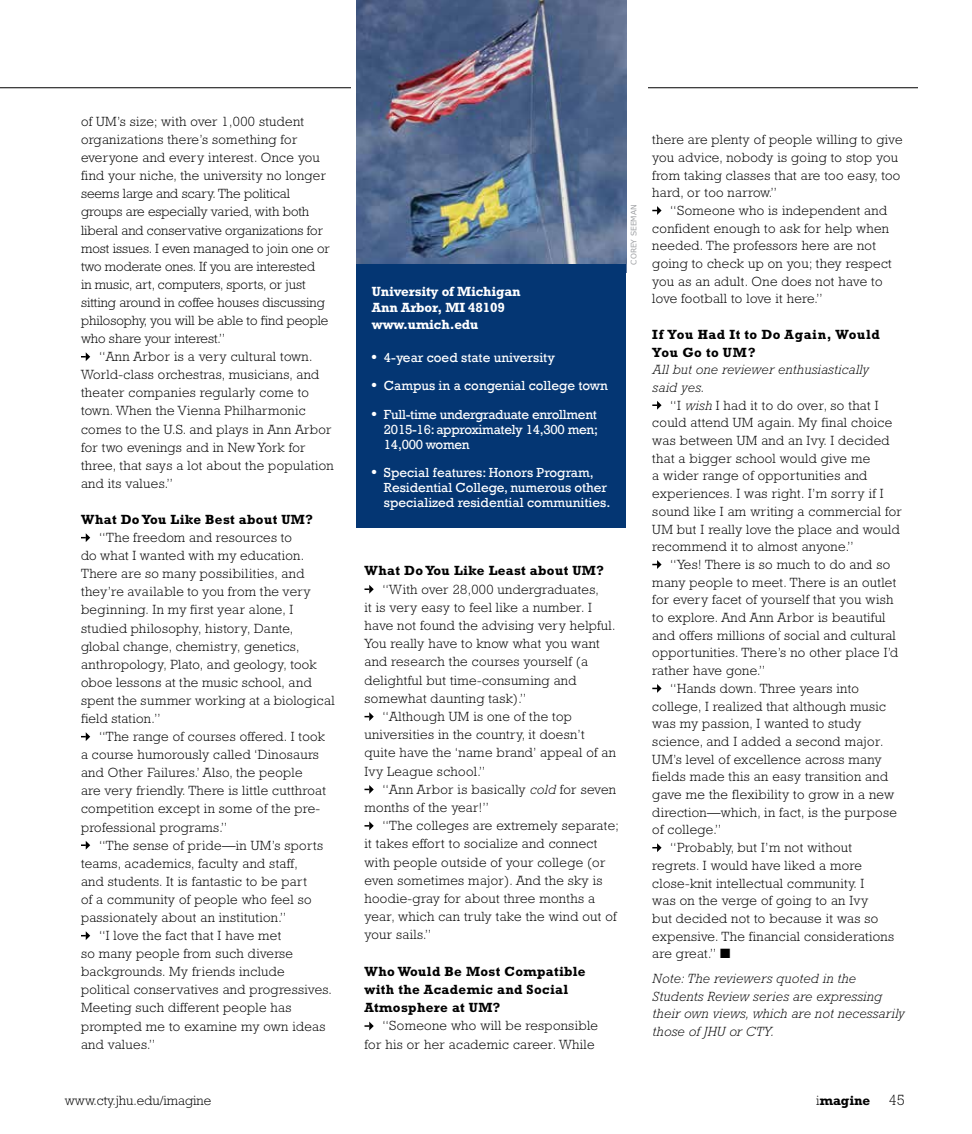
<style>
.page{position:relative;width:972px;height:1134px;background:#fff}
.page>*{position:absolute;margin:0;border:0;box-sizing:border-box;transform-origin:0 0}
.t1{font:300 13.5px/18.1px "Rockwell Std";letter-spacing:.025em;color:#000}
.t2{font:300 13.5px/18.1px "Rockwell Std";color:#000}
.t3{font:13.5px/15px "Rockwell";color:#fff;text-align:justify}
.t4{font:700 13.5px/18.1px "Rockwell";letter-spacing:.025em;color:#000}
.t5{font:italic 300 13.5px/17.7px "Rockwell Std";letter-spacing:.025em;color:#000}
.t6{font:700 13.5px/16.5px "Rockwell";letter-spacing:-.01em;color:#fff}
.t7{font:7.5px "Verdana";color:#9d9fa2}
.s1{font-style:italic}
.s2{font-family:"Rockwell Std";font-weight:300}
.s3{font-family:"Rockwell Std";font-weight:300;font-size:15px}
</style>
<div class="page">
<hr style="left:648px;top:87px;width:270px;height:1px;background:#000">
<hr style="left:0;top:87px;width:351px;height:1px;background:#000">
<svg style="left:81px;top:352px;width:9px;height:9px"></svg>
<svg style="left:81px;top:533px;width:9px;height:9px"></svg>
<svg style="left:81px;top:732px;width:9px;height:9px"></svg>
<svg style="left:81px;top:841px;width:9px;height:9px"></svg>
<svg style="left:81px;top:931px;width:9px;height:9px"></svg>
<svg style="left:365px;top:585px;width:9px;height:9px"></svg>
<svg style="left:365px;top:712px;width:9px;height:9px"></svg>
<svg style="left:365px;top:785px;width:9px;height:9px"></svg>
<svg style="left:365px;top:821px;width:9px;height:9px"></svg>
<svg style="left:365px;top:1022px;width:9px;height:8px"></svg>
<svg style="left:652px;top:206px;width:10px;height:9px"></svg>
<svg style="left:652px;top:401px;width:10px;height:9px"></svg>
<svg style="left:652px;top:560px;width:10px;height:9px"></svg>
<svg style="left:652px;top:684px;width:10px;height:9px"></svg>
<svg style="left:652px;top:843px;width:10px;height:9px"></svg>
<img style="left:356px;top:0;width:270px;height:265px">
<div style="left:356px;top:265px;width:270px;height:263px;background:#043673"></div>
<p class="t2" style="left:81px;top:112px;width:250px">of UM’s size; with over 1,000 student organizations there’s something for everyone and every interest. Once you find your niche, the university no longer seems large and scary. The political groups are especially varied, with both liberal and conservative organizations for most issues. I even managed to join one or two moderate ones. If you are interested<br>in music, art, computers, sports, or just sitting around in coffee houses discussing philosophy, you will be able to find people who share your interest.”</p>
<p class="t1" style="left:81px;top:348px;width:254px;text-indent:18px">“Ann Arbor is a very cultural town.<br>World-class orchestras, musicians, and theater companies regularly come to town. When the Vienna Philharmonic comes to the U.S. and plays in Ann Arbor for two evenings and in New York for three, that says a lot about the population and its values.”</p>
<p class="t4" style="left:81px;top:510px;width:233px">What Do You Like Best about UM?</p>
<p class="t1" style="left:81px;top:528px;width:255px;text-indent:18px">“The freedom and resources to<br>do what I wanted with my education.<br>There are so many possibilities, and they’re available to you from the very beginning. In my first year alone, I studied philosophy, history, Dante, global change, chemistry, genetics, anthropology, Plato, and geology, took oboe lessons at the music school, and spent the summer working at a biological field station.”</p>
<p class="t1" style="left:81px;top:727px;width:246px;text-indent:18px">“The range of courses offered. I took a course humorously called ‘Dinosaurs and Other Failures.’ Also, the people<br>are very friendly. There is little cutthroat competition except in some of the pre&shy;professional programs.”</p>
<p class="t1" style="left:99px;top:836px;width:226px">“The sense of pride—in UM’s sports</p>
<p class="t1" style="left:81px;top:854px;width:218px">teams, academics, faculty and staff,</p>
<p class="t1" style="left:81px;top:872px;width:227px">and students. It is fantastic to be part</p>
<p class="t1" style="left:81px;top:890px;width:232px">of a community of people who feel so</p>
<p class="t1" style="left:81px;top:908px;width:207px">passionately about an institution.”</p>
<p class="t1" style="left:99px;top:926px;width:184px">“I love the fact that I have met</p>
<p class="t1" style="left:81px;top:945px;width:214px">so many people from such diverse</p>
<p class="t1" style="left:81px;top:963px;width:205px">backgrounds. My friends include</p>
<p class="t1" style="left:81px;top:981px;width:253px">political conservatives and progressives.</p>
<p class="t1" style="left:81px;top:999px;width:212px">Meeting such different people has</p>
<p class="t1" style="left:81px;top:1017px;width:246px">prompted me to examine my own ideas</p>
<p class="t1" style="left:81px;top:1035px;width:76px">and values.”</p>
<p class="t6" style="left:372px;top:283px;width:150px">University of Michigan<br>Ann Arbor, MI 48109 www.umich.edu</p>
<p class="t3" style="left:372px;top:350px;width:185px">● 4-year coed state university</p>
<p class="t3" style="left:372px;top:378px;width:237px">● Campus in a congenial college town</p>
<p class="t3" style="left:384px;top:407px;width:216px;text-indent:-12px">● Full-time undergraduate enrollment 2015-16: approximately 14,300 men; 14,000 women</p>
<p class="t3" style="left:384px;top:465px;width:228px;text-align:left;text-indent:-12px">● Special features: Honors Program,<br>Residential College, numerous other specialized residential communities.</p>
<p class="t7" style="left:629px;top:265px;width:62px;rotate:-90deg">COREY SEEMAN</p>
<p class="t4" style="left:365px;top:562px;width:241px">What Do You Like Least about UM?</p>
<p class="t1" style="left:382px;top:580px;width:218px">“With over 28,000 undergraduates,</p>
<p class="t1" style="left:365px;top:598px;width:229px">it is very easy to feel like a number. I</p>
<p class="t1" style="left:365px;top:616px;width:253px">have not found the advising very helpful.</p>
<p class="t1" style="left:365px;top:635px;width:237px">You really have to know what you want</p>
<p class="t1" style="left:365px;top:653px;width:225px">and research the courses yourself (a</p>
<p class="t1" style="left:365px;top:671px;width:213px">delightful but time-consuming and</p>
<p class="t1" style="left:365px;top:689px;width:163px">somewhat daunting task).”</p>
<p class="t1" style="left:382px;top:707px;width:191px">“Although UM is one of the top</p>
<p class="t1" style="left:365px;top:726px;width:222px">universities in the country, it doesn’t</p>
<p class="t1" style="left:365px;top:744px;width:253px">quite have the ‘name brand’ appeal of an</p>
<p class="t1" style="left:365px;top:762px;width:122px">Ivy League school.”</p>
<p class="t1" style="left:382px;top:780px;width:235px">“Ann Arbor is basically <span class="s1">cold</span> for seven</p>
<p class="t1" style="left:365px;top:798px;width:126px">months of the year!”</p>
<p class="t1" style="left:382px;top:817px;width:238px">“The colleges are extremely separate;</p>
<p class="t1" style="left:365px;top:835px;width:234px">it takes effort to socialize and connect</p>
<p class="t1" style="left:365px;top:853px;width:242px">with people outside of your college (or</p>
<p class="t1" style="left:365px;top:871px;width:240px">even sometimes major). And the sky is</p>
<p class="t1" style="left:365px;top:889px;width:232px">hoodie-gray for about three months a</p>
<p class="t1" style="left:365px;top:908px;width:254px">year, which can truly take the wind out of</p>
<p class="t1" style="left:365px;top:926px;width:68px">your sails.”</p>
<p class="t4" style="left:365px;top:962px;width:223px">Who Would Be Most Compatible with the Academic and Social<br>Atmosphere at UM?</p>
<p class="t1" style="left:365px;top:1017px;width:235px;text-align:right">“Someone who will be responsible for his or her academic career. While</p>
<p class="t1" style="left:652px;top:131px;width:252px;line-height:17.7px">there are plenty of people willing to give you advice, nobody is going to stop you from taking classes that are too easy, too hard, or too narrow.”</p>
<p class="t1" style="left:652px;top:202px;width:241px;line-height:17.7px;text-indent:18px">“Someone who is independent and confident enough to ask for help when needed. The professors here are not going to check up on you; they respect you as an adult. One does not have to love football to love it here.”</p>
<p class="t4" style="left:652px;top:325px;width:229px;line-height:17.7px">If You Had It to Do Again, Would<br>You Go to UM?</p>
<p class="t5" style="left:652px;top:361px;width:218px">All but one reviewer enthusiastically said yes.</p>
<p class="t1" style="left:652px;top:396px;width:251px;line-height:17.7px;text-indent:18px">“I <span class="s1">wish</span> I had it to do over, so that I could attend UM again. My final choice was between UM and an Ivy. I decided that a bigger school would give me<br>a wider range of opportunities and experiences. I was right. I’m sorry if I sound like I am writing a commercial for UM but I really love the place and would recommend it to almost anyone.”</p>
<p class="t1" style="left:670px;top:555px;width:221px">“Yes! There is so much to do and so</p>
<p class="t1" style="left:652px;top:573px;width:245px">many people to meet. There is an outlet</p>
<p class="t1" style="left:652px;top:591px;width:243px">for every facet of yourself that you wish</p>
<p class="t1" style="left:652px;top:608px;width:235px">to explore. And Ann Arbor is beautiful</p>
<p class="t1" style="left:652px;top:626px;width:245px">and offers millions of social and cultural</p>
<p class="t1" style="left:652px;top:644px;width:247px">opportunities. There’s no other place I’d</p>
<p class="t1" style="left:652px;top:661px;width:114px">rather have gone.”</p>
<p class="t1" style="left:670px;top:679px;width:190px">“Hands down. Three years into</p>
<p class="t1" style="left:652px;top:697px;width:235px">college, I realized that although music</p>
<p class="t1" style="left:652px;top:715px;width:211px">was my passion, I wanted to study</p>
<p class="t1" style="left:652px;top:732px;width:233px">science, and I added a second major.</p>
<p class="t1" style="left:652px;top:750px;width:231px">UM’s level of excellence across many</p>
<p class="t1" style="left:652px;top:768px;width:237px">fields made this an easy transition and</p>
<p class="t1" style="left:652px;top:785px;width:243px">gave me the flexibility to grow in a new</p>
<p class="t1" style="left:652px;top:803px;width:246px">direction—which, in fact, is the purpose</p>
<p class="t1" style="left:652px;top:821px;width:71px">of college.”</p>
<p class="t1" style="left:670px;top:838px;width:183px">“Probably, but I’m not without</p>
<p class="t1" style="left:652px;top:856px;width:211px">regrets. I would have liked a more</p>
<p class="t1" style="left:652px;top:874px;width:213px">close-knit intellectual community. I</p>
<p class="t1" style="left:652px;top:892px;width:217px">was on the verge of going to an Ivy</p>
<p class="t1" style="left:652px;top:909px;width:228px">but decided not to because it was so</p>
<p class="t1" style="left:652px;top:927px;width:243px">expensive. The financial considerations</p>
<p class="t1" style="left:652px;top:945px;width:80px">are great.” ■</p>
<p class="t5" style="left:652px;top:969px;width:254px">Note: The reviewers quoted in the Students Review series are expressing their own views, which are not necessarily those of JHU or CTY.</p>
<p class="t2" style="left:65px;top:1091px;width:148px">www.cty.jhu.edu/imagine</p>
<p class="t4" style="left:816px;top:1091px;width:90px"><span class="s2">i</span>magine <span class="s3">45</span></p>
</div>
